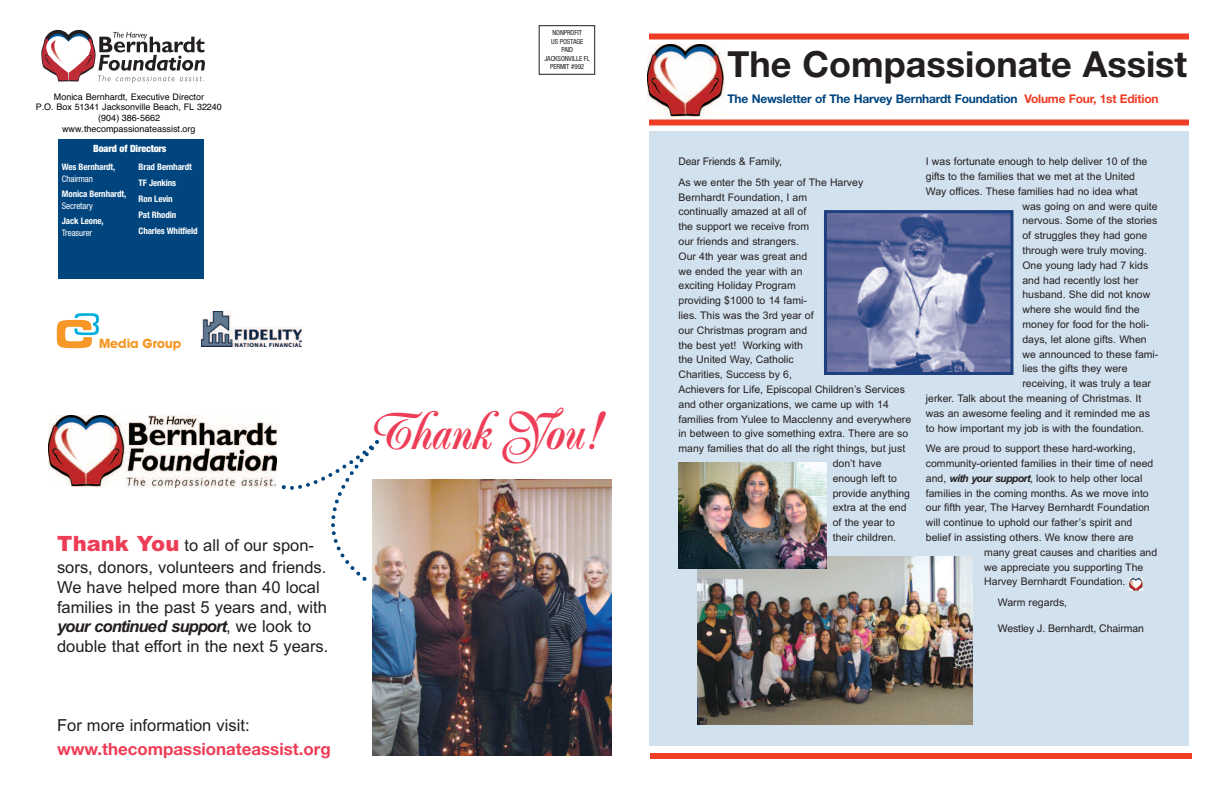
<style>
.page{position:relative;width:1224px;height:792px;background:#fff}
.page>*{position:absolute;margin:0;border:0;box-sizing:border-box;transform-origin:0 0}
.t1{font:500 48px "Poppl Exquisit";color:#ee3d56}
.t2{font:700 36px "Helvetica Neue";color:#231f20}
.t3{font:700 16.9px "Helvetica Neue";color:#ee3d56}
.t4{font:16.5px/19.9px "Arial";color:#231f20}
.t5{font:700 13px "Avant Garde IT Cby BT";color:#f79727}
.t6{font:700 12px "Helvetica Neue";letter-spacing:-.015em;color:#01457f}
.t7{font:10.5px "Arial";color:#231f20}
.t8{font:10.5px "Helvetica";letter-spacing:-.01em;color:#231f20}
.t9{font:900 condensed 10px "Helvetica Neue";letter-spacing:-.015em;color:#fff}
.t10{font:9px/10.9px "Helvetica";color:#040503;text-align:center}
.t11{font:700 condensed 9px/16px "Helvetica Neue";letter-spacing:-.015em;color:#fff}
.t12{font:condensed 9px "Helvetica Neue";letter-spacing:-.015em;color:#fff}
.t13{font:condensed 7px/8.4px "Helvetica Neue";letter-spacing:-.015em;color:#231f20;text-align:center}
.s1{color:#ef3c25}
.s2{font-weight:900;font-size:21.1px;color:#ee3d56}
.s3{font-weight:700;font-style:italic}
.s4{font-family:"Arial"}
</style>
<div class="page">
<div style="left:649px;top:131px;width:540px;height:615px;background:#d2e1ee"></div>
<img style="left:48px;top:415px;width:228px;height:73px">
<div style="left:649px;top:34px;width:540px;height:6px;background:#ef3c25"></div>
<img style="left:647px;top:45px;width:78px;height:73px">
<div style="left:649px;top:120px;width:540px;height:6px;background:#ef3c25"></div>
<div style="left:650px;top:753px;width:542px;height:6px;background:#ef3c25"></div>
<svg style="left:1129px;top:578px;width:13px;height:12px"></svg>
<img style="left:828px;top:214px;width:181px;height:157px">
<div style="left:824px;top:210px;width:189px;height:165px;border:3px solid #1f3f7e"></div>
<img style="left:697px;top:557px;width:275px;height:167px">
<svg style="left:41px;top:29px;width:164px;height:54px"></svg>
<div style="left:539px;top:25px;width:56px;height:50px;border:1px solid #231f20"></div>
<svg style="left:57px;top:313px;width:42px;height:35px"></svg>
<div style="left:58px;top:139px;width:145px;height:140px;background:#01457f"></div>
<img style="left:373px;top:479px;width:239px;height:277px">
<img style="left:201px;top:311px;width:101px;height:35px">
<svg style="left:282px;top:440px;width:101px;height:144px"></svg>
<img style="left:679px;top:463px;width:148px;height:106px">
<p class="t13" style="left:544px;top:29px;width:47px">NONPROFIT<br>US POSTAGE<br>PAID<br>JACKSONVILLE FL<br>PERMIT #992</p>
<h2 class="t2" style="left:728px;top:51px;width:461px">The Compassionate Assist</h2>
<p class="t10" style="left:54px;top:91px;width:152px">Monica Bernhardt, Executive Director</p>
<p class="t6" style="left:728px;top:94px;width:433px">The Newsletter of The Harvey Bernhardt Foundation <span class="s1">Volume Four, 1st Edition</span></p>
<p class="t10" style="left:36px;top:101px;width:188px">P.O. Box 51341 Jacksonville Beach, FL 32240 (904) 386-5662 www.thecompassionateassist.org</p>
<p class="t9" style="left:93px;top:145px;width:75px">Board of Directors</p>
<p class="t11" style="left:62px;top:159px;width:55px">Wes Bernhardt,</p>
<p class="t12" style="left:62px;top:175px;width:33px">Chairman</p>
<p class="t11" style="left:62px;top:186px;width:66px">Monica Bernhardt,</p>
<p class="t12" style="left:62px;top:202px;width:32px">Secretary</p>
<p class="t11" style="left:62px;top:213px;width:43px">Jack Leone,</p>
<p class="t12" style="left:62px;top:229px;width:32px">Treasurer</p>
<p class="t11" style="left:139px;top:159px;width:61px">Brad Bernhardt<br>TF Jenkins<br>Ron Levin<br>Pat Rhodin<br>Charles Whitfield</p>
<p class="t5" style="left:99px;top:339px;width:84px">Media Group</p>
<h3 class="t4" style="left:57px;top:534px;width:271px;line-height:22.2px"><span class="s2">Thank You</span> to all of our spon&shy;sors, donors, volunteers and friends.</h3>
<h3 class="t4" style="left:57px;top:577px;width:273px">We have helped more than 40 local families in the past 5 years and, with <span class="s3">your continued support</span>, we look to double that effort in the next 5 years.</h3>
<h3 class="t4" style="left:57px;top:716px;width:194px">For more information visit:</h3>
<h3 class="t3" style="left:57px;top:743px;width:275px">www.thecompassionateassist.org</h3>
<h1 class="t1" style="left:366px;top:412px;width:235px">Thank You!</h1>
<p class="t8" style="left:679px;top:155px;width:105px">Dear Friends <span class="s4">&amp; Family,</span></p>
<p class="t7" style="left:679px;top:176px;width:186px">As we enter the 5th year of The Harvey</p>
<p class="t7" style="left:679px;top:191px;width:130px">Bernhardt Foundation, I am</p>
<p class="t7" style="left:679px;top:206px;width:129px">continually amazed at all of</p>
<p class="t7" style="left:679px;top:220px;width:132px">the support we receive from</p>
<p class="t7" style="left:679px;top:235px;width:122px">our friends and strangers.</p>
<p class="t7" style="left:679px;top:250px;width:130px">Our 4th year was great and</p>
<p class="t7" style="left:679px;top:265px;width:126px">we ended the year with an</p>
<p class="t7" style="left:679px;top:280px;width:119px">exciting Holiday Program</p>
<p class="t7" style="left:679px;top:294px;width:130px">providing $1000 to 14 fami-</p>
<p class="t7" style="left:679px;top:309px;width:137px">lies. This was the 3rd year of</p>
<p class="t7" style="left:679px;top:324px;width:130px">our Christmas program and</p>
<p class="t7" style="left:679px;top:339px;width:126px">the best yet! Working with</p>
<p class="t7" style="left:679px;top:354px;width:117px">the United Way, Catholic</p>
<p class="t7" style="left:679px;top:368px;width:115px">Charities, Success by 6,</p>
<p class="t7" style="left:679px;top:383px;width:228px">Achievers for Life, Episcopal Children’s Services</p>
<p class="t7" style="left:679px;top:398px;width:212px">and other organizations, we came up with 14</p>
<p class="t7" style="left:679px;top:413px;width:234px">families from Yulee to Macclenny and everywhere</p>
<p class="t7" style="left:679px;top:428px;width:231px">in between to give something extra. There are so</p>
<p class="t7" style="left:679px;top:442px;width:228px">many families that do all the right things, but just</p>
<p class="t7" style="left:833px;top:457px;width:50px">don’t have</p>
<p class="t7" style="left:833px;top:472px;width:66px">enough left to</p>
<p class="t7" style="left:833px;top:487px;width:79px">provide anything</p>
<p class="t7" style="left:833px;top:502px;width:75px">extra at the end</p>
<p class="t7" style="left:833px;top:516px;width:64px">of the year to</p>
<p class="t7" style="left:833px;top:531px;width:65px">their children.</p>
<p class="t7" style="left:926px;top:155px;width:223px">I was fortunate enough to help deliver 10 of the</p>
<p class="t7" style="left:926px;top:170px;width:211px">gifts to the families that we met at the United</p>
<p class="t7" style="left:926px;top:185px;width:213px">Way offices. These families had no idea what</p>
<p class="t7" style="left:1022px;top:200px;width:137px">was going on and were quite</p>
<p class="t7" style="left:1022px;top:215px;width:136px">nervous. Some of the stories</p>
<p class="t7" style="left:1022px;top:229px;width:126px">of struggles they had gone</p>
<p class="t7" style="left:1022px;top:244px;width:126px">through were truly moving.</p>
<p class="t7" style="left:1022px;top:259px;width:127px">One young lady had 7 kids</p>
<p class="t7" style="left:1022px;top:274px;width:118px">and had recently lost her</p>
<p class="t7" style="left:1022px;top:289px;width:129px">husband. She did not know</p>
<p class="t7" style="left:1022px;top:303px;width:119px">where she would find the</p>
<p class="t7" style="left:1022px;top:318px;width:128px">money for food for the holi-</p>
<p class="t7" style="left:1022px;top:333px;width:126px">days, let alone gifts. When</p>
<p class="t7" style="left:1022px;top:348px;width:138px">we announced to these fami-</p>
<p class="t7" style="left:1022px;top:363px;width:107px">lies the gifts they were</p>
<p class="t7" style="left:1022px;top:377px;width:130px">receiving, it was truly a tear</p>
<p class="t7" style="left:926px;top:392px;width:217px">jerker. Talk about the meaning of Christmas. It</p>
<p class="t7" style="left:926px;top:407px;width:226px">was an awesome feeling and it reminded me as</p>
<p class="t7" style="left:926px;top:422px;width:220px">to how important my job is with the foundation.</p>
<p class="t7" style="left:926px;top:442px;width:211px">We are proud to support these hard-working,</p>
<p class="t7" style="left:926px;top:457px;width:229px">community-oriented families in their time of need</p>
<p class="t7" style="left:926px;top:472px;width:218px">and, <span class="s3">with your support</span>, look to help other local</p>
<p class="t7" style="left:926px;top:487px;width:224px">families in the coming months. As we move into</p>
<p class="t7" style="left:926px;top:502px;width:225px">our fifth year, The Harvey Bernhardt Foundation</p>
<p class="t7" style="left:926px;top:516px;width:208px">will continue to uphold our father’s spirit and</p>
<p class="t7" style="left:926px;top:531px;width:209px">belief in assisting others. We know there are</p>
<p class="t7" style="left:984px;top:546px;width:175px">many great causes and charities and</p>
<p class="t7" style="left:984px;top:561px;width:161px">we appreciate you supporting The</p>
<p class="t7" style="left:984px;top:576px;width:143px">Harvey Bernhardt Foundation.</p>
<p class="t7" style="left:998px;top:596px;width:71px">Warm regards,</p>
<p class="t8" style="left:998px;top:623px;width:148px">Westley J. Bernhardt, Chairman</p>
</div>
